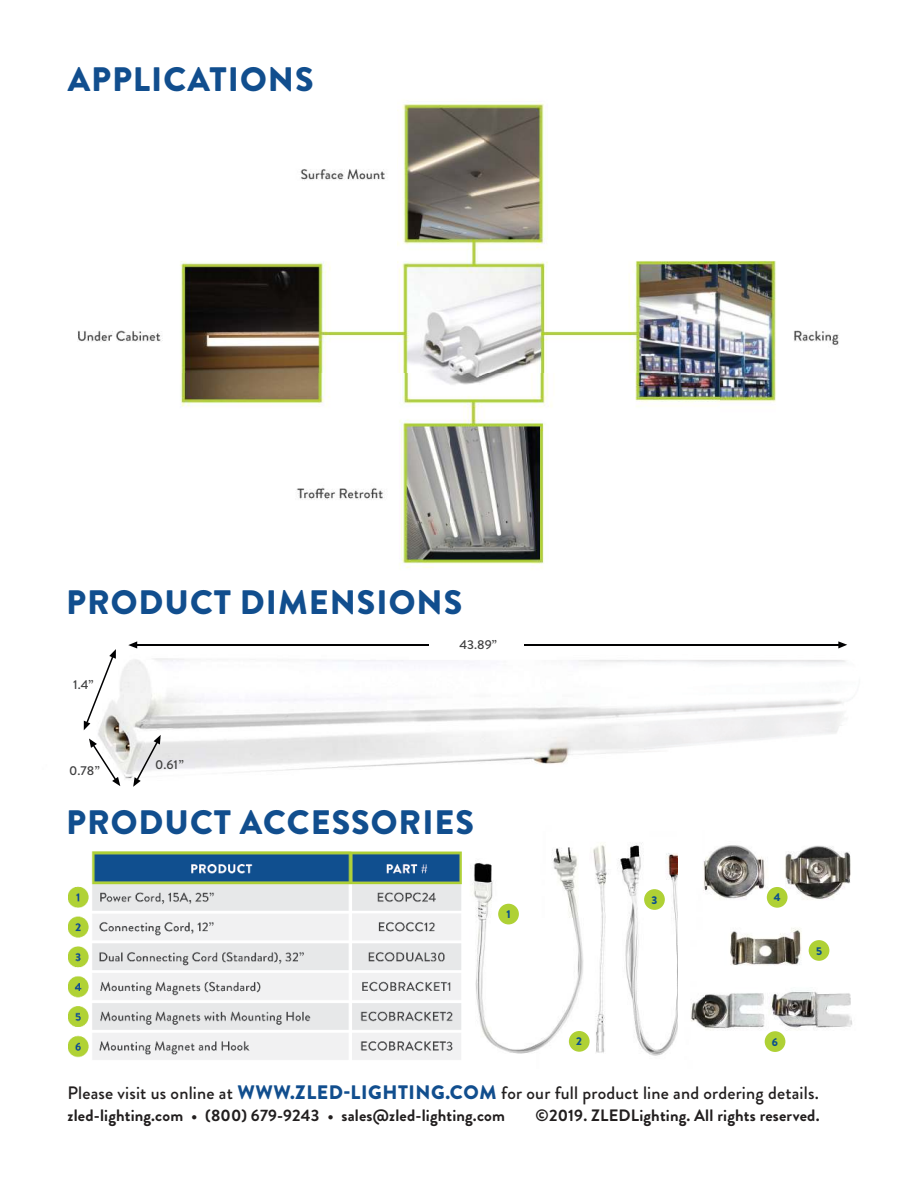
<style>
.page{position:relative;width:918px;height:1188px;background:#fff}
.page>*{position:absolute;margin:0;border:0;box-sizing:border-box;transform-origin:0 0}
.t1{font:900 33.9px "Brandon Grotesque";letter-spacing:.03em;color:#114e8e}
.t2{font:500 18px "Brandon Grotesque";letter-spacing:.01em;color:#221f1f}
.t3{font:700 16.5px "Brandon Grotesque";letter-spacing:.01em;color:#221f1f}
.t4{font:500 12.75px "Brandon Grotesque";color:#404041}
.t5{font:900 11.25px "Brandon Grotesque";color:#0b4f8e}
.s1{font-weight:900;font-size:19.5px;color:#114e8e}
</style>
<div class="page">
<img style="left:78px;top:103px;width:761px;height:466px">
<img style="left:83px;top:641px;width:763px;height:145px">
<hr style="left:133px;top:644px;width:706px;height:2px;background:#010102">
<div style="left:429px;top:637px;width:95px;height:18px;background:#fff"></div>
<svg style="left:128px;top:641px;width:9px;height:7px"></svg>
<svg style="left:133px;top:735px;width:28px;height:52px"></svg>
<svg style="left:89px;top:739px;width:31px;height:47px"></svg>
<svg style="left:84px;top:649px;width:32px;height:81px"></svg>
<svg style="left:838px;top:641px;width:9px;height:7px"></svg>
<img style="left:373px;top:767px;width:335px;height:289px">
<img style="left:679px;top:826px;width:173px;height:230px">
<div style="left:498px;top:904px;width:21px;height:20px;background:#afd135;border-radius:50%"></div>
<div style="left:569px;top:1031px;width:21px;height:21px;background:#afd135;border-radius:50%"></div>
<div style="left:644px;top:889px;width:21px;height:21px;background:#afd135;border-radius:50%"></div>
<div style="left:767px;top:887px;width:21px;height:21px;background:#afd135;border-radius:50%"></div>
<div style="left:809px;top:940px;width:20px;height:21px;background:#afd135;border-radius:50%"></div>
<div style="left:765px;top:1031px;width:20px;height:21px;background:#afd135;border-radius:50%"></div>
<img style="left:68px;top:851px;width:395px;height:209px">
<h1 class="t1" style="left:68px;top:60px;width:247px">APPLICATIONS</h1>
<h1 class="t1" style="left:66px;top:582px;width:398px">PRODUCT DIMENSIONS</h1>
<p class="t4" style="left:73px;top:680px;width:22px">1.4”</p>
<p class="t4" style="left:69px;top:766px;width:32px">0.78”</p>
<p class="t4" style="left:155px;top:760px;width:30px">0.61”</p>
<p class="t4" style="left:460px;top:640px;width:39px">43.89”</p>
<h1 class="t1" style="left:66px;top:802px;width:409px">PRODUCT ACCESSORIES</h1>
<p class="t5" style="left:506px;top:908px;width:6px">1</p>
<p class="t5" style="left:576px;top:1035px;width:7px">2</p>
<p class="t5" style="left:652px;top:893px;width:7px">3</p>
<p class="t5" style="left:774px;top:891px;width:8px">4</p>
<p class="t5" style="left:772px;top:1035px;width:8px">6</p>
<p class="t5" style="left:816px;top:944px;width:8px">5</p>
<p class="t2" style="left:68px;top:1086px;width:753px">Please visit us online at <span class="s1">WWW.ZLED-LIGHTING.COM</span> for our full product line and ordering details.</p>
<p class="t3" style="left:68px;top:1109px;width:439px">zled-lighting.com • (800) 679-9243 • sales@zled-lighting.com</p>
<p class="t3" style="left:536px;top:1109px;width:285px">©2019. ZLEDLighting. All rights reserved.</p>
</div>
